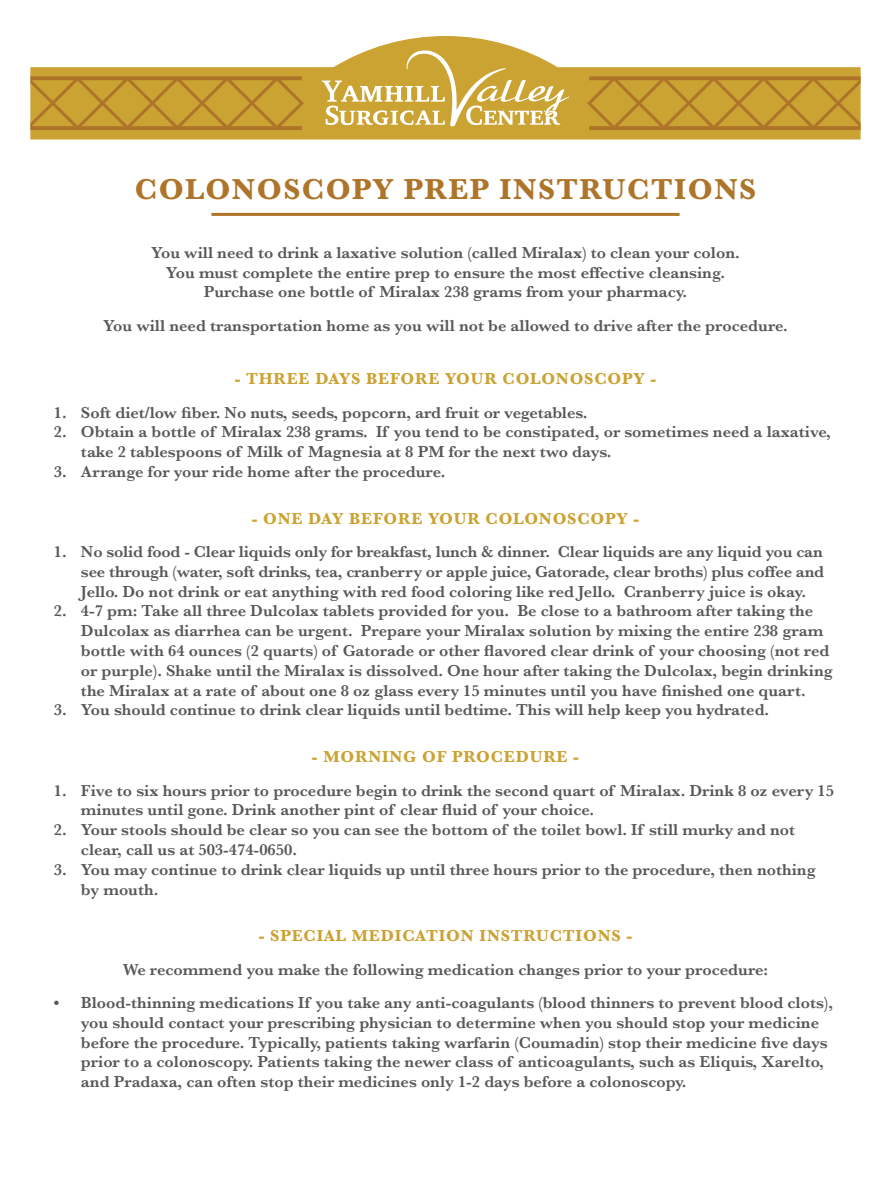
<style>
.page{position:relative;width:891px;height:1188px;background:#fff}
.page>*{position:absolute;margin:0;border:0;box-sizing:border-box;transform-origin:0 0}
.STAT_BLOCK_TITLE{font:700 30px "Baskerville";letter-spacing:.05em;color:#ae752a}
.STAT_BLOCK_TITLE-2{font:600 16.5px/19.8px "Baskerville";color:#57585a}
.STAT_BLOCK_TITLE-3{font:700 16.5px "Baskerville";letter-spacing:.05em;color:#cba333}
</style>
<div class="page">
<svg style="left:30px;top:36px;width:831px;height:104px"></svg>
<svg style="left:322px;top:49px;width:247px;height:77px"></svg>
<svg style="left:30px;top:76px;width:274px;height:54px;background:#c29530"></svg>
<svg style="left:587px;top:76px;width:274px;height:54px;background:#c29530"></svg>
<hr style="left:211px;top:213px;width:469px;height:3px;background:#ae752a">
<p class="STAT_BLOCK_TITLE" style="left:135px;top:168px;width:623px">COLONOSCOPY PREP INSTRUCTIONS</p>
<p class="STAT_BLOCK_TITLE-2" style="left:151px;top:242px;width:590px;text-align:center">You will need to drink a laxative solution (called Miralax) to clean your colon.<br>You must complete the entire prep to ensure the most effective cleansing.<br>Purchase one bottle of Miralax 238 grams from your pharmacy.</p>
<p class="STAT_BLOCK_TITLE-2" style="left:103px;top:315px;width:686px">You will need transportation home as you will not be allowed to drive after the procedure.</p>
<p class="STAT_BLOCK_TITLE-3" style="left:235px;top:367px;width:423px">- THREE DAYS BEFORE YOUR COLONOSCOPY -</p>
<p class="STAT_BLOCK_TITLE-2" style="left:54px;top:402px;width:535px">1. Soft diet/low fiber. No nuts, seeds, popcorn, ard fruit or vegetables.</p>
<p class="STAT_BLOCK_TITLE-2" style="left:81px;top:422px;width:751px;text-indent:-27px">2. Obtain a bottle of Miralax 238 grams. If you tend to be constipated, or sometimes need a laxative, take 2 tablespoons of Milk of Magnesia at 8 PM for the next two days.</p>
<p class="STAT_BLOCK_TITLE-2" style="left:54px;top:462px;width:393px">3. Arrange for your ride home after the procedure.</p>
<p class="STAT_BLOCK_TITLE-3" style="left:252px;top:507px;width:389px">- ONE DAY BEFORE YOUR COLONOSCOPY -</p>
<p class="STAT_BLOCK_TITLE-2" style="left:81px;top:542px;width:745px;text-align:justify;text-indent:-27px">1. No solid food - Clear liquids only for breakfast, lunch &amp; dinner. Clear liquids are any liquid you can see through (water, soft drinks, tea, cranberry or apple juice, Gatorade, clear broths) plus coffee and Jello. Do not drink or eat anything with red food coloring like red Jello. Cranberry juice is okay.</p>
<p class="STAT_BLOCK_TITLE-2" style="left:81px;top:601px;width:753px;text-indent:-27px">2. 4-7 pm: Take all three Dulcolax tablets provided for you. Be close to a bathroom after taking the Dulcolax as diarrhea can be urgent. Prepare your Miralax solution by mixing the entire 238 gram bottle with 64 ounces (2 quarts) of Gatorade or other flavored clear drink of your choosing (not red or purple). Shake until the Miralax is dissolved. One hour after taking the Dulcolax, begin drinking the Miralax at a rate of about one 8 oz glass every 15 minutes until you have finished one quart.</p>
<p class="STAT_BLOCK_TITLE-2" style="left:54px;top:700px;width:717px">3. You should continue to drink clear liquids until bedtime. This will help keep you hydrated.</p>
<p class="STAT_BLOCK_TITLE-3" style="left:312px;top:745px;width:269px">- MORNING OF PROCEDURE -</p>
<p class="STAT_BLOCK_TITLE-2" style="left:81px;top:780px;width:755px;text-indent:-27px">1. Five to six hours prior to procedure begin to drink the second quart of Miralax. Drink 8 oz every 15 minutes until gone. Drink another pint of clear fluid of your choice.</p>
<p class="STAT_BLOCK_TITLE-2" style="left:81px;top:820px;width:716px;text-indent:-27px">2. Your stools should be clear so you can see the bottom of the toilet bowl. If still murky and not clear, call us at 503-474-0650.</p>
<p class="STAT_BLOCK_TITLE-2" style="left:81px;top:859px;width:736px;text-indent:-27px">3. You may continue to drink clear liquids up until three hours prior to the procedure, then nothing by mouth.</p>
<p class="STAT_BLOCK_TITLE-3" style="left:259px;top:924px;width:375px">- SPECIAL MEDICATION INSTRUCTIONS -</p>
<p class="STAT_BLOCK_TITLE-2" style="left:123px;top:959px;width:647px">We recommend you make the following medication changes prior to your procedure:</p>
<p class="STAT_BLOCK_TITLE-2" style="left:81px;top:993px;width:754px;text-indent:-27px">• Blood-thinning medications If you take any anti-coagulants (blood thinners to prevent blood clots), you should contact your prescribing physician to determine when you should stop your medicine before the procedure. Typically, patients taking warfarin (Coumadin) stop their medicine five days prior to a colonoscopy. Patients taking the newer class of anticoagulants, such as Eliquis, Xarelto, and Pradaxa, can often stop their medicines only 1-2 days before a colonoscopy.</p>
</div>
